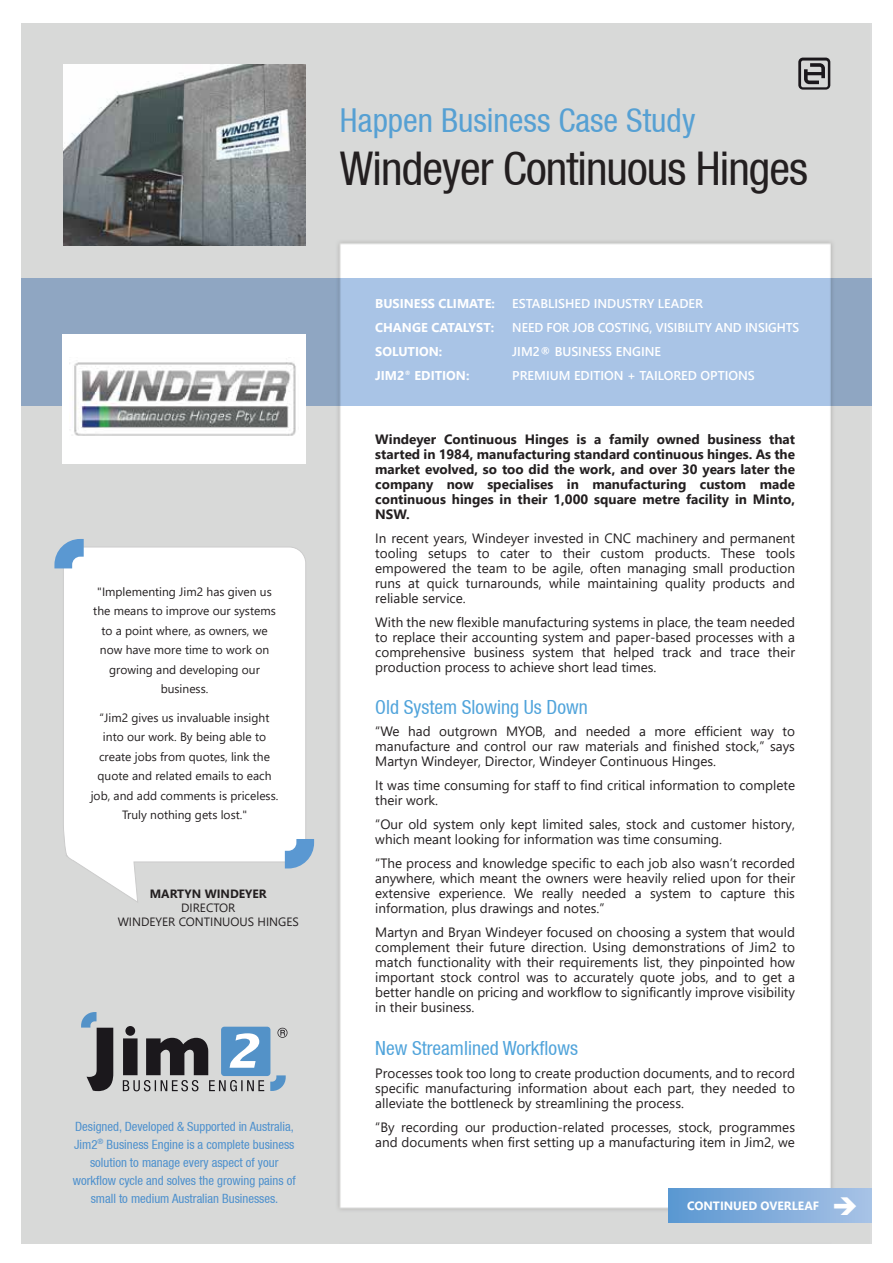
<style>
.page{position:relative;width:893px;height:1263px;background:#fff}
.page>*{position:absolute;margin:0;border:0;box-sizing:border-box;transform-origin:0 0}
.t1{font:condensed 46.5px "Helvetica Neue LT";letter-spacing:-.02em;color:#231f20}
.t2{font:condensed 33px "Helvetica Neue LT";color:#56a0d3}
.t3{font:condensed 19.5px "Helvetica Neue LT";color:#51a4db}
.t4{font:13.5px/15px "Segoe UI";color:#231f20;text-align:justify}
.t5{font:700 13.5px/15px "Segoe UI";color:#231f20;text-align:justify}
.t6{font:condensed 12.75px/18px "Helvetica Neue LT";color:#4d90cd;text-align:center}
.t7{font:600 12.75px "Segoe UI";color:#fff}
.t8{font:700 12.75px "Segoe UI";color:#fff}
.t9{font:12px/19.5px "Segoe UI";color:#231f20;text-align:center}
.t10{font:700 12px "Segoe UI";color:#fff}
.t11{font:700 12px "Segoe UI";color:#231f20}
</style>
<div class="page">
<img style="left:21px;top:24px;width:851px;height:1220px">
<svg style="left:21px;top:278px;width:851px;height:128px;background:#a0bada"></svg>
<svg style="left:63px;top:547px;width:243px;height:356px"></svg>
<svg style="left:54px;top:539px;width:30px;height:29px"></svg>
<svg style="left:285px;top:839px;width:29px;height:29px"></svg>
<div style="left:221px;top:1027px;width:49px;height:49px;background:#5392c8;border-radius:3px"></div>
<svg style="left:270px;top:1075px;width:16px;height:16px"></svg>
<svg style="left:81px;top:1012px;width:32px;height:79px;background:#7d8085"></svg>
<svg style="left:277px;top:1028px;width:10px;height:10px"></svg>
<svg style="left:123px;top:1026px;width:141px;height:65px"></svg>
<div style="left:668px;top:1188px;width:204px;height:34px;background:linear-gradient(to right,#5997d1,#a8c2e6)"></div>
<svg style="left:798px;top:58px;width:32px;height:32px"></svg>
<div style="left:63px;top:334px;width:243px;height:129px;background:#fff"></div>
<img style="left:69px;top:362px;width:227px;height:74px">
<img style="left:63px;top:64px;width:243px;height:182px">
<h2 class="t2" style="left:340px;top:102px;width:357px">Happen Business Case Study</h2>
<h1 class="t1" style="left:340px;top:141px;width:470px">Windeyer Continuous Hinges</h1>
<p class="t9" style="left:93px;top:580px;width:184px">"Implementing Jim2 has given us the means to improve our systems to a point where, as owners, we now have more time to work on growing and developing our business.</p>
<p class="t9" style="left:91px;top:706px;width:189px">“Jim2 gives us invaluable insight into our work. By being able to create jobs from quotes, link the quote and related emails to each job, and add comments is priceless.<br>Truly nothing gets lost."</p>
<p class="t11" style="left:150px;top:882px;width:118px">MARTYN WINDEYER</p>
<p class="t9" style="left:118px;top:899px;width:183px;line-height:14.4px">DIRECTOR<br>WINDEYER CONTINUOUS HINGES</p>
<p class="t6" style="left:73px;top:1117px;width:224px">Designed, Developed &amp; Supported in Australia, Jim2<sup>®</sup> Business Engine is a complete business solution to manage every aspect of your workflow cycle and solves the growing pains of small to medium Australian Businesses.</p>
<p class="t8" style="left:375px;top:292px;width:121px">BUSINESS CLIMATE:</p>
<p class="t7" style="left:512px;top:292px;width:192px">ESTABLISHED INDUSTRY LEADER</p>
<p class="t8" style="left:375px;top:316px;width:120px">CHANGE CATALYST:</p>
<p class="t7" style="left:512px;top:316px;width:289px">NEED FOR JOB COSTING, VISIBILITY AND INSIGHTS</p>
<p class="t8" style="left:375px;top:340px;width:69px">SOLUTION:</p>
<p class="t7" style="left:512px;top:340px;width:150px">JIM2® BUSINESS ENGINE</p>
<p class="t8" style="left:375px;top:364px;width:96px">JIM2<sup>®</sup> EDITION:</p>
<p class="t7" style="left:512px;top:364px;width:244px">PREMIUM EDITION + TAILORED OPTIONS</p>
<p class="t5" style="left:375px;top:431px;width:421px">Windeyer Continuous Hinges is a family owned business that started in 1984, manufacturing standard continuous hinges. As the market evolved, so too did the work, and over 30 years later the company now specialises in manufacturing custom made continuous hinges in their 1,000 square metre facility in Minto, NSW.</p>
<p class="t4" style="left:375px;top:530px;width:421px">In recent years, Windeyer invested in CNC machinery and permanent tooling setups to cater to their custom products. These tools empowered the team to be agile, often managing small production runs at quick turnarounds, while maintaining quality products and reliable service.</p>
<p class="t4" style="left:375px;top:614px;width:421px">With the new flexible manufacturing systems in place, the team needed to replace their accounting system and paper-based processes with a comprehensive business system that helped track and trace their production process to achieve short lead times.</p>
<h3 class="t3" style="left:375px;top:695px;width:214px">Old System Slowing Us Down</h3>
<p class="t4" style="left:375px;top:723px;width:421px">“We had outgrown MYOB, and needed a more efficient way to manufacture and control our raw materials and finished stock,” says Martyn Windeyer, Director, Windeyer Continuous Hinges.</p>
<p class="t4" style="left:375px;top:777px;width:421px">It was time consuming for staff to find critical information to complete their work.</p>
<p class="t4" style="left:375px;top:816px;width:421px">“Our old system only kept limited sales, stock and customer history, which meant looking for information was time consuming.</p>
<p class="t4" style="left:375px;top:855px;width:421px">“The process and knowledge specific to each job also wasn’t recorded anywhere, which meant the owners were heavily relied upon for their extensive experience. We really needed a system to capture this information, plus drawings and notes.”</p>
<p class="t4" style="left:375px;top:924px;width:421px">Martyn and Bryan Windeyer focused on choosing a system that would complement their future direction. Using demonstrations of Jim2 to match functionality with their requirements list, they pinpointed how important stock control was to accurately quote jobs, and to get a better handle on pricing and workflow to significantly improve visibility in their business.</p>
<h3 class="t3" style="left:375px;top:1037px;width:204px">New Streamlined Workflows</h3>
<p class="t4" style="left:375px;top:1064px;width:421px">Processes took too long to create production documents, and to record specific manufacturing information about each part, they needed to alleviate the bottleneck by streamlining the process.</p>
<p class="t4" style="left:375px;top:1118px;width:421px">“By recording our production-related processes, stock, programmes and documents when first setting up a manufacturing item in Jim2, we</p>
<p class="t10" style="left:687px;top:1195px;width:173px">CONTINUED OVERLEAF ➔</p>
</div>
